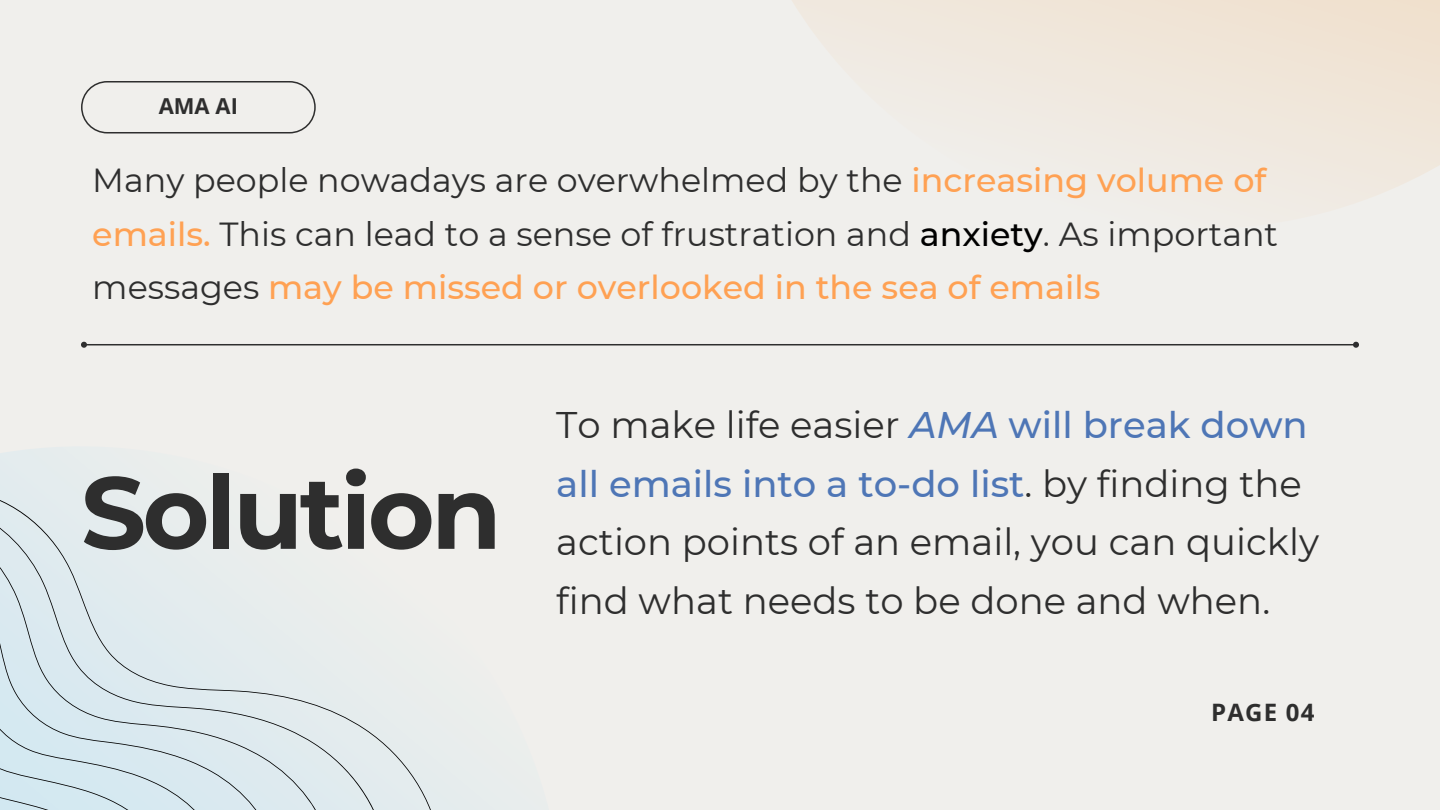
<style>
.page{position:relative;width:1440px;height:810px;background:#f0efec}
.page>*{position:absolute;margin:0;border:0;box-sizing:border-box;transform-origin:0 0}
.t1{font:700 102px "Montserrat";letter-spacing:-.035em;color:#2e2e2e}
.t2{font:37px/58.5px "Montserrat";color:#2e2e2e}
.t3{font:33.3px/53.2px "Montserrat";color:#2e2e2e}
.t4{font:700 24px "Open Sans";letter-spacing:.05em;color:#2e2e2e}
.t5{font:700 22px "Open Sans";color:#2e2e2e}
.s1{font-weight:500;color:#ffa153}
.s2{font-weight:500;color:#000}
.s3{font-weight:500;font-style:italic;color:#4e76b6}
.s4{font-weight:500;color:#4e76b6}
</style>
<div class="page">
<svg style="left:603px;top:0;width:837px;height:346px"></svg>
<hr style="left:87px;top:344px;width:1266px;height:1px;background:#2e2e2e">
<svg style="left:1352px;top:341px;width:8px;height:7px"></svg>
<svg style="left:81px;top:81px;width:235px;height:53px"></svg>
<svg style="left:0;top:341px;width:440px;height:469px;fill:#e7eded"></svg>
<p class="t5" style="left:159px;top:90px;width:81px">AMA AI</p>
<p class="t3" style="left:92px;top:154px;width:1187px">Many people nowadays are overwhelmed by the <span class="s1">increasing volume of emails.</span> This can lead to a sense of frustration and <span class="s2">anxiety</span>. As important messages <span class="s1">may be missed or overlooked in the sea of emails</span></p>
<p class="t1" style="left:81px;top:450px;width:422px">Solution</p>
<p class="t2" style="left:556px;top:396px;width:764px">To make life easier <span class="s3">AMA</span> <span class="s4">will break down all emails into a to-do list</span>. by finding the action points of an email, you can quickly find what needs to be done and when.</p>
<p class="t4" style="left:1211px;top:695px;width:105px">PAGE 04</p>
</div>
